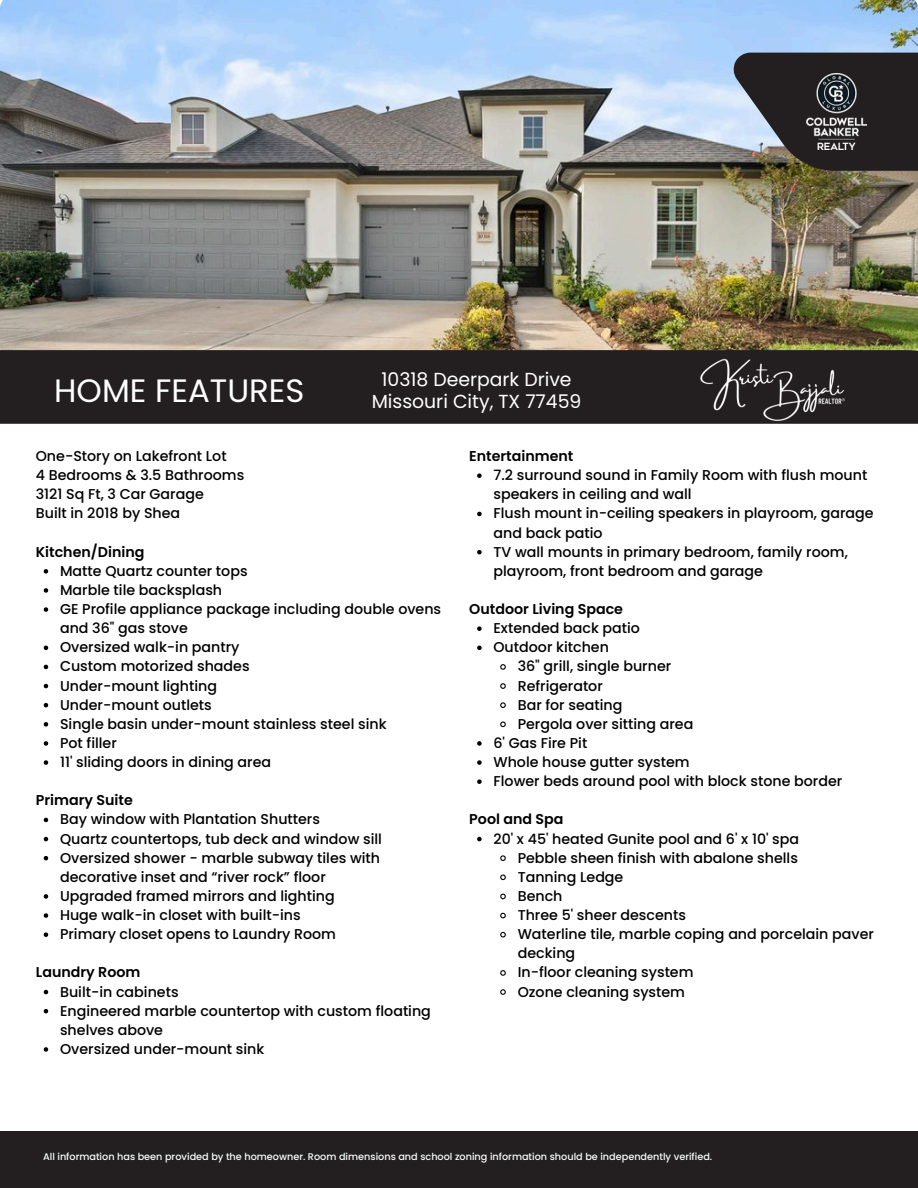
<style>
.page{position:relative;width:918px;height:1188px;background:#fff}
.page>*{position:absolute;margin:0;border:0;box-sizing:border-box;transform-origin:0 0}
.t1{font:32.4px "Poppins";color:#fff}
.t2{font:18.9px "Poppins";color:#fff}
.t3{font:500 14.25px/19.2px "Poppins";color:#000}
.t4{font:600 14.25px "Poppins";color:#000}
.t5{font:500 9.75px "Poppins";color:#fafcfd}
</style>
<div class="page">
<svg style="left:44px;top:569px;width:4px;height:5px"></svg>
<svg style="left:44px;top:588px;width:4px;height:5px"></svg>
<svg style="left:44px;top:607px;width:4px;height:5px"></svg>
<svg style="left:44px;top:646px;width:4px;height:4px"></svg>
<svg style="left:44px;top:665px;width:4px;height:4px"></svg>
<svg style="left:44px;top:684px;width:4px;height:4px"></svg>
<svg style="left:44px;top:703px;width:4px;height:4px"></svg>
<svg style="left:44px;top:722px;width:4px;height:5px"></svg>
<svg style="left:44px;top:741px;width:4px;height:5px"></svg>
<svg style="left:44px;top:760px;width:4px;height:5px"></svg>
<svg style="left:44px;top:818px;width:4px;height:4px"></svg>
<svg style="left:44px;top:837px;width:4px;height:4px"></svg>
<svg style="left:44px;top:856px;width:4px;height:4px"></svg>
<svg style="left:44px;top:894px;width:4px;height:5px"></svg>
<svg style="left:44px;top:913px;width:4px;height:5px"></svg>
<svg style="left:44px;top:932px;width:4px;height:5px"></svg>
<svg style="left:44px;top:990px;width:4px;height:4px"></svg>
<svg style="left:44px;top:1009px;width:4px;height:4px"></svg>
<svg style="left:44px;top:1047px;width:4px;height:5px"></svg>
<svg style="left:477px;top:473px;width:5px;height:5px"></svg>
<svg style="left:477px;top:512px;width:5px;height:4px"></svg>
<svg style="left:477px;top:550px;width:5px;height:4px"></svg>
<svg style="left:477px;top:626px;width:5px;height:5px"></svg>
<svg style="left:477px;top:646px;width:5px;height:4px"></svg>
<svg style="left:500px;top:664px;width:6px;height:6px"></svg>
<svg style="left:500px;top:683px;width:6px;height:6px"></svg>
<svg style="left:500px;top:702px;width:6px;height:6px"></svg>
<svg style="left:500px;top:721px;width:6px;height:7px"></svg>
<svg style="left:477px;top:741px;width:5px;height:5px"></svg>
<svg style="left:477px;top:760px;width:5px;height:5px"></svg>
<svg style="left:477px;top:779px;width:5px;height:5px"></svg>
<svg style="left:477px;top:837px;width:5px;height:4px"></svg>
<svg style="left:500px;top:855px;width:6px;height:6px"></svg>
<svg style="left:500px;top:874px;width:6px;height:7px"></svg>
<svg style="left:500px;top:893px;width:6px;height:7px"></svg>
<svg style="left:500px;top:912px;width:6px;height:7px"></svg>
<svg style="left:500px;top:931px;width:6px;height:7px"></svg>
<svg style="left:500px;top:970px;width:6px;height:6px"></svg>
<svg style="left:500px;top:989px;width:6px;height:6px"></svg>
<div style="left:0;top:1131px;width:918px;height:57px;background:#231f20"></div>
<img style="left:0;top:0;width:918px;height:350px">
<div style="left:0;top:350px;width:918px;height:74px;background:#231f20"></div>
<svg style="left:734px;top:53px;width:184px;height:118px;background:#3d3b3c"></svg>
<img style="left:684px;top:355px;width:186px;height:69px">
<img style="left:807px;top:74px;width:59px;height:75px">
<p class="t1" style="left:54px;top:368px;width:252px">HOME FEATURES</p>
<p class="t2" style="left:382px;top:366px;width:192px">10318 Deerpark Drive</p>
<p class="t2" style="left:372px;top:388px;width:211px">Missouri City, TX 77459</p>
<p class="t3" style="left:36px;top:446px;width:192px">One-Story on Lakefront Lot</p>
<p class="t3" style="left:36px;top:466px;width:210px">4 Bedrooms &amp; 3.5 Bathrooms</p>
<h1 class="t3" style="left:36px;top:485px;width:170px">3121 Sq Ft, 3 Car Garage</h1>
<h2 class="t3" style="left:36px;top:504px;width:146px">Built in 2018 by Shea</h2>
<p class="t4" style="left:36px;top:542px;width:110px">Kitchen/Dining</p>
<p class="t3" style="left:60px;top:561px;width:189px">Matte Quartz counter tops</p>
<p class="t3" style="left:60px;top:580px;width:164px">Marble tile backsplash</p>
<p class="t3" style="left:60px;top:599px;width:383px">GE Profile appliance package including double ovens and 36" gas stove</p>
<p class="t3" style="left:60px;top:638px;width:181px">Oversized walk-in pantry</p>
<p class="t3" style="left:60px;top:657px;width:191px">Custom motorized shades</p>
<p class="t3" style="left:60px;top:676px;width:159px">Under-mount lighting</p>
<p class="t3" style="left:60px;top:695px;width:153px">Under-mount outlets</p>
<p class="t3" style="left:60px;top:714px;width:328px">Single basin under-mount stainless steel sink</p>
<p class="t3" style="left:60px;top:733px;width:58px">Pot filler</p>
<p class="t3" style="left:60px;top:752px;width:213px">11' sliding doors in dining area</p>
<p class="t4" style="left:36px;top:790px;width:99px">Primary Suite</p>
<p class="t3" style="left:60px;top:810px;width:261px">Bay window with Plantation Shutters</p>
<p class="t3" style="left:60px;top:829px;width:323px">Quartz countertops, tub deck and window sill</p>
<p class="t3" style="left:60px;top:848px;width:322px">Oversized shower - marble subway tiles with decorative inset and “river rock” floor</p>
<p class="t3" style="left:60px;top:886px;width:276px">Upgraded framed mirrors and lighting</p>
<p class="t3" style="left:60px;top:905px;width:242px">Huge walk-in closet with built-ins</p>
<p class="t3" style="left:60px;top:925px;width:278px">Primary closet opens to Laundry Room</p>
<p class="t4" style="left:36px;top:962px;width:106px">Laundry Room</p>
<p class="t3" style="left:60px;top:982px;width:120px">Built-in cabinets</p>
<p class="t3" style="left:60px;top:1001px;width:372px">Engineered marble countertop with custom floating shelves above</p>
<p class="t3" style="left:60px;top:1039px;width:206px">Oversized under-mount sink</p>
<p class="t4" style="left:469px;top:446px;width:106px">Entertainment</p>
<p class="t3" style="left:493px;top:466px;width:375px">7.2 surround sound in Family Room with flush mount speakers in ceiling and wall</p>
<p class="t3" style="left:493px;top:504px;width:382px">Flush mount in-ceiling speakers in playroom, garage and back patio</p>
<p class="t3" style="left:493px;top:542px;width:356px">TV wall mounts in primary bedroom, family room, playroom, front bedroom and garage</p>
<p class="t4" style="left:469px;top:599px;width:155px">Outdoor Living Space</p>
<p class="t3" style="left:493px;top:619px;width:148px">Extended back patio</p>
<p class="t3" style="left:493px;top:638px;width:117px">Outdoor kitchen</p>
<p class="t3" style="left:518px;top:657px;width:155px">36" grill, single burner</p>
<p class="t3" style="left:518px;top:676px;width:87px">Refrigerator</p>
<p class="t3" style="left:518px;top:695px;width:106px">Bar for seating</p>
<p class="t3" style="left:518px;top:714px;width:177px">Pergola over sitting area</p>
<p class="t3" style="left:493px;top:733px;width:95px">6' Gas Fire Pit</p>
<p class="t3" style="left:493px;top:752px;width:198px">Whole house gutter system</p>
<p class="t3" style="left:493px;top:772px;width:350px">Flower beds around pool with block stone border</p>
<p class="t4" style="left:469px;top:809px;width:96px">Pool and Spa</p>
<p class="t3" style="left:493px;top:829px;width:307px">20' x 45' heated Gunite pool and 6' x 10' spa</p>
<p class="t3" style="left:518px;top:848px;width:282px">Pebble sheen finish with abalone shells</p>
<p class="t3" style="left:518px;top:867px;width:107px">Tanning Ledge</p>
<p class="t3" style="left:518px;top:886px;width:46px">Bench</p>
<p class="t3" style="left:518px;top:905px;width:170px">Three 5' sheer descents</p>
<p class="t3" style="left:518px;top:925px;width:358px">Waterline tile, marble coping and porcelain paver decking</p>
<p class="t3" style="left:518px;top:963px;width:177px">In-floor cleaning system</p>
<p class="t3" style="left:518px;top:982px;width:169px">Ozone cleaning system</p>
<p class="t5" style="left:43px;top:1149px;width:671px">All information has been provided by the homeowner. Room dimensions and school zoning information should be independently verified.</p>
</div>
